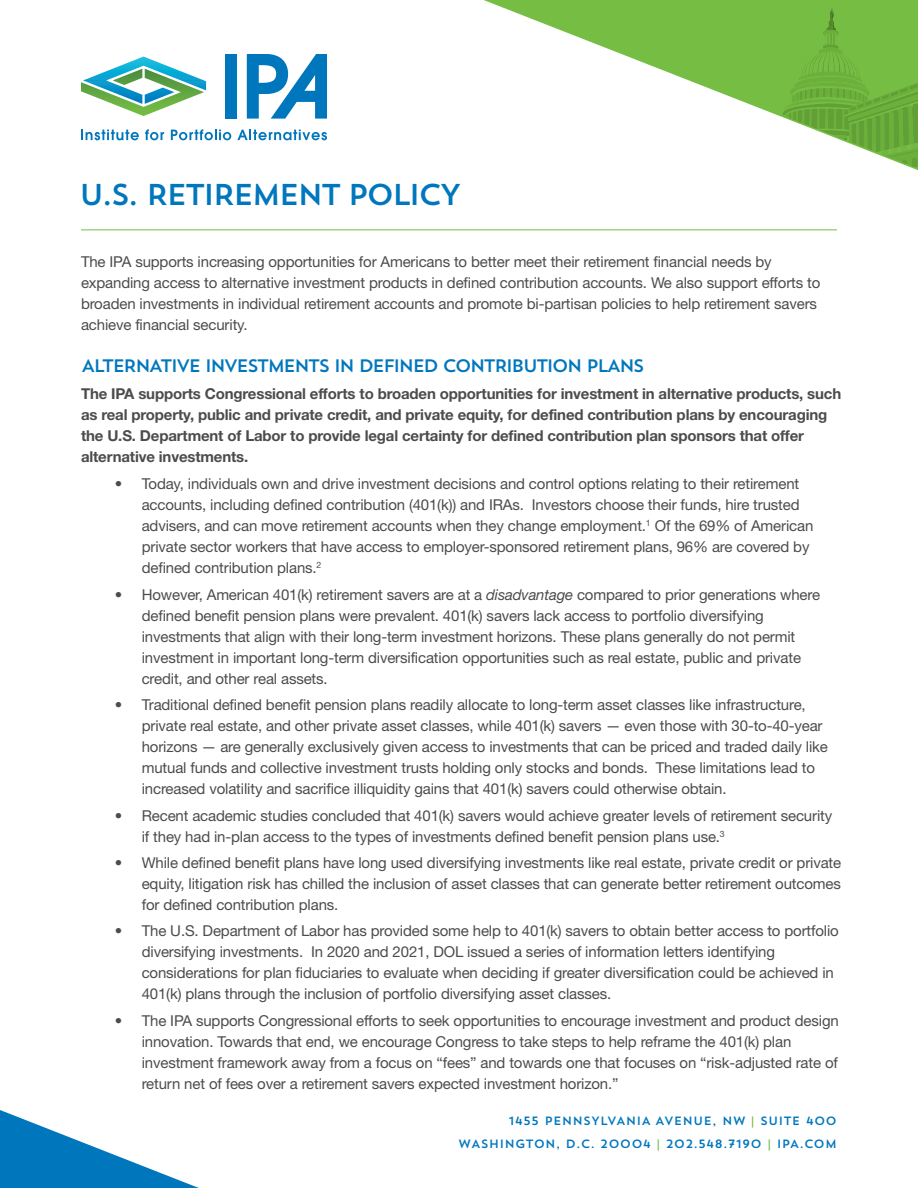
<style>
.page{position:relative;width:918px;height:1188px;background:#fff}
.page>*{position:absolute;margin:0;border:0;box-sizing:border-box;transform-origin:0 0}
.t1{font:30px "Trend Sans One";letter-spacing:-.1em;color:#0077bd}
.t2{font:18px "Trend Sans One";letter-spacing:-.12em;color:#0077bd}
.t3{font:15px/21px "Helvetica Neue LT Std";letter-spacing:-.01em;color:#4b4c4d}
.t4{font:700 15px/21px "Helvetica Neue LT Std";letter-spacing:-.01em;color:#4b4c4d}
.t5{font:12px/22.5px "Trend Sans One";color:#0077bd;text-align:right}
.s1{font-style:italic}
.s2{color:#75be43}
</style>
<div class="page">
<svg style="left:81px;top:57px;width:125px;height:59px"></svg>
<div style="left:225px;top:54px;width:12px;height:65px;background:#0077bd"></div>
<svg style="left:247px;top:54px;width:57px;height:65px"></svg>
<svg style="left:81px;top:130px;width:58px;height:10px"></svg>
<svg style="left:145px;top:129px;width:19px;height:11px"></svg>
<svg style="left:171px;top:129px;width:60px;height:11px"></svg>
<svg style="left:237px;top:130px;width:67px;height:10px"></svg>
<hr style="left:81px;top:230px;width:756px;height:1px;background:#75be43">
<svg style="left:304px;top:0;width:614px;height:231px"></svg>
<svg style="left:0;top:1110px;width:199px;height:78px"></svg>
<p class="t1" style="left:79px;top:175px;width:385px">U.S. RETIREMENT POLICY</p>
<p class="t3" style="left:81px;top:251px;width:741px">The IPA supports increasing opportunities for Americans to better meet their retirement financial needs by expanding access to alternative investment products in defined contribution accounts. We also support efforts to broaden investments in individual retirement accounts and promote bi-partisan policies to help retirement savers achieve financial security.</p>
<p class="t2" style="left:81px;top:354px;width:566px">ALTERNATIVE INVESTMENTS IN DEFINED CONTRIBUTION PLANS</p>
<p class="t4" style="left:81px;top:382px;width:762px">The IPA supports Congressional efforts to broaden opportunities for investment in alternative products, such as real property, public and private credit, and private equity, for defined contribution plans by encouraging the U.S. Department of Labor to provide legal certainty for defined contribution plan sponsors that offer alternative investments.</p>
<p class="t3" style="left:142px;top:473px;width:673px;text-indent:-27px">• Today, individuals own and drive investment decisions and control options relating to their retirement accounts, including defined contribution (401(k)) and IRAs. Investors choose their funds, hire trusted advisers, and can move retirement accounts when they change employment.<sup>1</sup> Of the 69% of American private sector workers that have access to employer-sponsored retirement plans, 96% are covered by defined contribution plans.<sup>2</sup></p>
<p class="t3" style="left:142px;top:584px;width:680px;text-indent:-27px">• However, American 401(k) retirement savers are at a <span class="s1">disadvantage</span> compared to prior generations where defined benefit pension plans were prevalent. 401(k) savers lack access to portfolio diversifying investments that align with their long-term investment horizons. These plans generally do not permit investment in important long-term diversification opportunities such as real estate, public and private credit, and other real assets.</p>
<p class="t3" style="left:142px;top:694px;width:688px;text-indent:-27px">• Traditional defined benefit pension plans readily allocate to long-term asset classes like infrastructure, private real estate, and other private asset classes, while 401(k) savers — even those with 30-to-40-year horizons — are generally exclusively given access to investments that can be priced and traded daily like mutual funds and collective investment trusts holding only stocks and bonds. These limitations lead to increased volatility and sacrifice illiquidity gains that 401(k) savers could otherwise obtain.</p>
<p class="t3" style="left:142px;top:805px;width:692px;text-indent:-27px">• Recent academic studies concluded that 401(k) savers would achieve greater levels of retirement security if they had in-plan access to the types of investments defined benefit pension plans use.<sup>3</sup></p>
<p class="t3" style="left:142px;top:852px;width:701px;text-align:justify;text-indent:-27px">• While defined benefit plans have long used diversifying investments like real estate, private credit or private equity, litigation risk has chilled the inclusion of asset classes that can generate better retirement outcomes for defined contribution plans.</p>
<p class="t3" style="left:142px;top:920px;width:699px;text-indent:-27px">• The U.S. Department of Labor has provided some help to 401(k) savers to obtain better access to portfolio diversifying investments. In 2020 and 2021, DOL issued a series of information letters identifying considerations for plan fiduciaries to evaluate when deciding if greater diversification could be achieved in 401(k) plans through the inclusion of portfolio diversifying asset classes.</p>
<p class="t3" style="left:142px;top:1010px;width:699px;text-indent:-27px">• The IPA supports Congressional efforts to seek opportunities to encourage investment and product design innovation. Towards that end, we encourage Congress to take steps to help reframe the 401(k) plan investment framework away from a focus on “fees” and towards one that focuses on “risk-adjusted rate of return net of fees over a retirement savers expected investment horizon.”</p>
<p class="t5" style="left:458px;top:1109px;width:380px">1455 PENNSYLVANIA AVENUE, NW <span class="s2">|</span> SUITE 400<br>WASHINGTON, D.C. 20004 <span class="s2">|</span> 202.548.7190 <span class="s2">|</span> IPA.COM</p>
</div>
